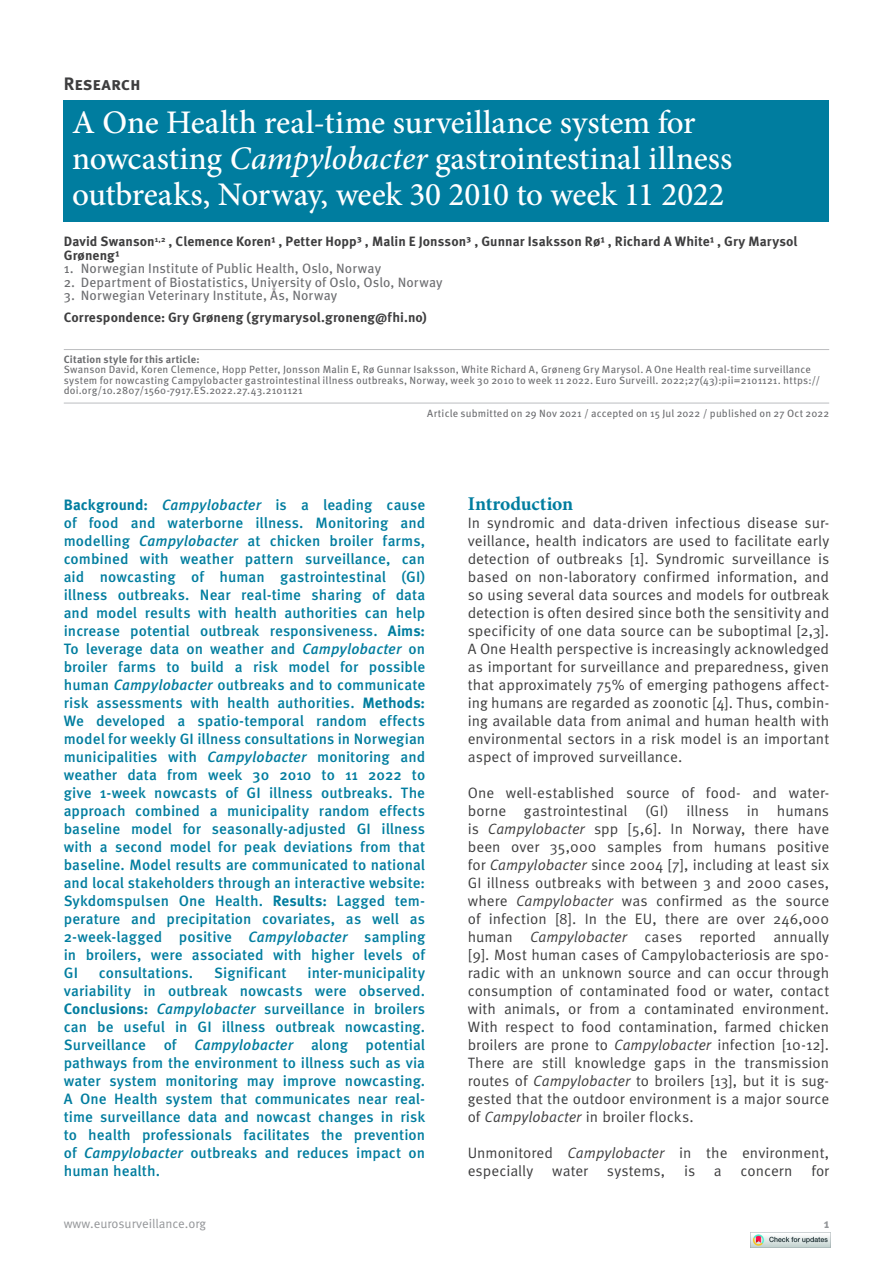
<style>
.page{position:relative;width:893px;height:1263px;background:#fff}
.page>*{position:absolute;margin:0;border:0;box-sizing:border-box;transform-origin:0 0}
.t1{font:500 33px/36px "Minion Pro";letter-spacing:-.005em;color:#fff}
.t2{font:700 19.5px "Minion Pro";letter-spacing:-.005em;color:#007d9f}
.t3{font:700 18px "Meta Pro";letter-spacing:-.005em;color:#3e3e3f}
.t4{font:500 15px/18px "Meta Pro";letter-spacing:.005em;color:#007d9f;text-align:justify}
.t5{font:15px/18px "Meta Pro";color:#3e3e3f;text-align:justify}
.t6{font:700 13.5px/13.5px "Meta Pro";letter-spacing:.005em;color:#3e3e3f}
.t7{font:13.5px "Meta Pro";letter-spacing:.01em;color:#6c6d70}
.t8{font:12.75px "Meta Pro";color:#939598}
.t9{font:700 12.75px "Meta Pro";color:#939598}
.t10{font:10.5px/10.5px "Meta Pro";letter-spacing:.015em;color:#6c6d70}
.t11{font:700 10.5px "Meta Pro";letter-spacing:.015em;color:#6c6d70}
.s1{font-style:italic}
.s2{font-weight:700}
</style>
<div class="page">
<hr style="left:64px;top:349px;width:765px;height:1px;background:#bcbdc0">
<hr style="left:64px;top:403px;width:765px;height:1px;background:#bcbdc0">
<div style="left:64px;top:100px;width:765px;height:122px;background:#007d9f"></div>
<img style="left:750px;top:1232px;width:80px;height:16px">
<p class="t3" style="left:64px;top:72px;width:79px">Research</p>
<h1 class="t1" style="left:72px;top:104px;width:661px">A One Health real-time surveillance system for nowcasting <span class="s1">Campylobacter</span> gastrointestinal illness outbreaks, Norway, week 30 2010 to week 11 2022</h1>
<p class="t6" style="left:64px;top:235px;width:735px">David Swanson<sup>1,2</sup> , Clemence Koren¹ , Petter Hopp³ , Malin E Jonsson³ , Gunnar Isaksson Rø¹ , Richard A White¹ , Gry Marysol<br>Grøneng¹</p>
<p class="t7" style="left:64px;top:260px;width:319px">1. Norwegian Institute of Public Health, Oslo, Norway</p>
<p class="t7" style="left:64px;top:274px;width:380px">2. Department of Biostatistics, University of Oslo, Oslo, Norway</p>
<p class="t7" style="left:64px;top:287px;width:275px">3. Norwegian Veterinary Institute, Ås, Norway</p>
<p class="t6" style="left:64px;top:311px;width:365px">Correspondence: Gry Grøneng (grymarysol.groneng@fhi.no)</p>
<p class="t11" style="left:64px;top:352px;width:137px">Citation style for this article:</p>
<p class="t10" style="left:64px;top:365px;width:758px">Swanson David, Koren Clemence, Hopp Petter, Jonsson Malin E, Rø Gunnar Isaksson, White Richard A, Grøneng Gry Marysol. A One Health real-time surveillance system for nowcasting Campylobacter gastrointestinal illness outbreaks, Norway, week 30 2010 to week 11 2022. Euro Surveill. 2022;27(43):pii=2101121. https:// doi.org/10.2807/1560-7917.ES.2022.27.43.2101121</p>
<p class="t10" style="left:427px;top:409px;width:403px">Article submitted on 29 Nov 2021 / accepted on 15 Jul 2022 / published on 27 Oct 2022</p>
<p class="t4" style="left:64px;top:496px;width:363px"><span class="s2">Background:</span> <span class="s1">Campylobacter</span> is a leading cause of food and waterborne illness. Monitoring and modelling <span class="s1">Campylobacter</span> at chicken broiler farms, combined with weather pattern surveillance, can aid nowcasting of human gastrointestinal (GI) illness outbreaks. Near real-time sharing of data and model results with health authorities can help increase potential outbreak responsiveness. <span class="s2">Aims:<br></span>To leverage data on weather and <span class="s1">Campylobacter</span> on broiler farms to build a risk model for possible human <span class="s1">Campylobacter</span> outbreaks and to communicate risk assessments with health authorities. <span class="s2">Methods:<br></span>We developed a spatio-temporal random effects model for weekly GI illness consultations in Norwegian municipalities with <span class="s1">Campylobacter</span> monitoring and weather data from week 30 2010 to 11 2022 to give 1-week nowcasts of GI illness outbreaks. The approach combined a municipality random effects baseline model for seasonally-adjusted GI illness with a second model for peak deviations from that baseline. Model results are communicated to national and local stakeholders through an interactive website:<br>Sykdomspulsen One Health. <span class="s2">Results:</span> Lagged tem&shy;perature and precipitation covariates, as well as 2-week-lagged positive <span class="s1">Campylobacter</span> sampling in broilers, were associated with higher levels of GI</p>
<p class="t4" style="left:64px;top:964px;width:363px;text-indent:244px">inter-municipality variability in outbreak nowcasts were observed.<br><span class="s2">Conclusions:</span> <span class="s1">Campylobacter</span> surveillance in broilers can be useful in GI illness outbreak nowcasting.<br>Surveillance of <span class="s1">Campylobacter</span> along potential pathways from the environment to illness such as via water system monitoring may improve nowcasting.<br>A One Health system that communicates near real&shy;time surveillance data and nowcast changes in risk to health professionals facilitates the prevention of <span class="s1">Campylobacter</span> outbreaks and reduces impact on human health.</p>
<p class="t4" style="left:99px;top:964px;width:96px">consultations.</p>
<p class="t4" style="left:214px;top:964px;width:74px">Significant</p>
<h2 class="t2" style="left:468px;top:490px;width:107px">Introduction</h2>
<p class="t5" style="left:468px;top:514px;width:363px">In syndromic and data-driven infectious disease sur&shy;veillance, health indicators are used to facilitate early detection of outbreaks [1]. Syndromic surveillance is based on non-laboratory confirmed information, and so using several data sources and models for outbreak detection is often desired since both the sensitivity and specificity of one data source can be suboptimal [2,3].<br>A One Health perspective is increasingly acknowledged as important for surveillance and preparedness, given that approximately 75% of emerging pathogens affect&shy;ing humans are regarded as zoonotic [4]. Thus, combin&shy;ing available data from animal and human health with environmental sectors in a risk model is an important aspect of improved surveillance.</p>
<p class="t5" style="left:468px;top:784px;width:363px">One well-established source of food- and water&shy;borne gastrointestinal (GI) illness in humans is <span class="s1">Campylobacter</span> spp [5,6]. In Norway, there have been over 35,000 samples from humans positive for <span class="s1">Campylobacter</span> since 2004 [7], including at least six GI illness outbreaks with between 3 and 2000 cases, where <span class="s1">Campylobacter</span> was confirmed as the source of infection [8]. In the EU, there are over 246,000 human <span class="s1">Campylobacter</span> cases reported annually [9]. Most human cases of Campylobacteriosis are spo&shy;radic with an unknown source and can occur through consumption of contaminated food or water, contact with animals, or from a contaminated environment.<br>With respect to food contamination, farmed chicken broilers are prone to <span class="s1">Campylobacter</span> infection [10-12].<br>There are still knowledge gaps in the transmission routes of <span class="s1">Campylobacter</span> to broilers [13], but it is sug&shy;gested that the outdoor environment is a major source of <span class="s1">Campylobacter</span> in broiler flocks.</p>
<p class="t5" style="left:468px;top:1144px;width:363px">Unmonitored <span class="s1">Campylobacter</span> in the environment, especially water systems, is a concern for</p>
<p class="t8" style="left:64px;top:1215px;width:144px">www.eurosurveillance.org</p>
<p class="t9" style="left:824px;top:1215px;width:7px">1</p>
</div>
